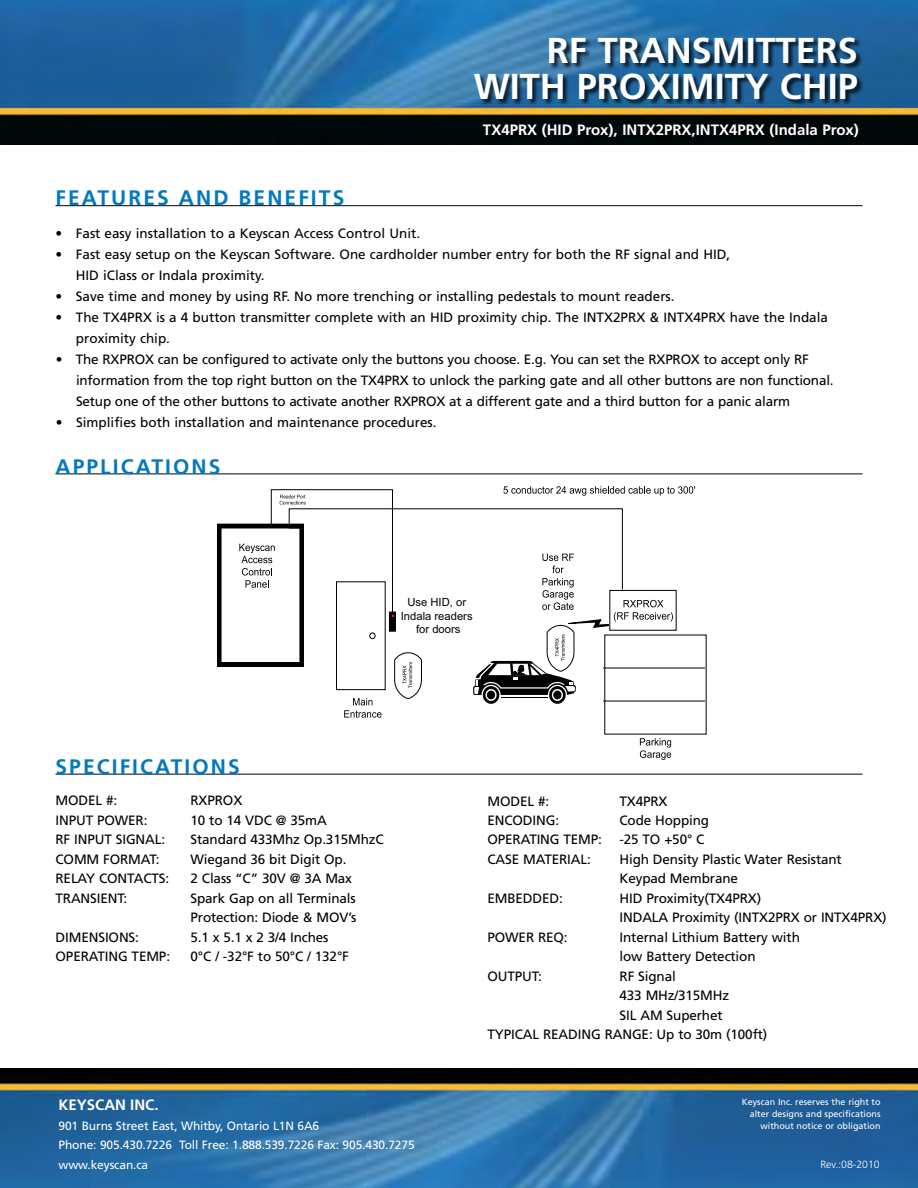
<style>
.page{position:relative;width:918px;height:1188px;background:#fff}
.page>*{position:absolute;margin:0;border:0;box-sizing:border-box;transform-origin:0 0}
.t1{font:700 36px/36px "Frutiger";color:#fff;text-align:right}
.t2{font:700 21px "Frutiger";letter-spacing:.1em;color:#0079c1}
.t3{font:700 15px "Frutiger";color:#fff}
.t4{font:13.5px/19.5px "Frutiger";letter-spacing:-.01em;color:#000}
.t5{font:12px/19.5px "Frutiger";letter-spacing:-.01em;color:#fff}
.t6{font:11.25px/13.5px "Arial";color:#010101;text-align:center}
.t7{font:300 10.5px "Frutiger";color:#fff}
.t8{font:9px/12px "Frutiger";color:#fff;text-align:right}
</style>
<div class="page">
<img style="left:0;top:0;width:918px;height:144px">
<img style="left:0;top:1069px;width:918px;height:119px">
<hr style="left:603px;top:668px;width:102px;height:1px;background:#000">
<hr style="left:603px;top:701px;width:102px;height:1px;background:#000">
<svg style="left:640px;top:738px;width:31px;height:22px"></svg>
<svg style="left:217px;top:486px;width:478px;height:232px"></svg>
<hr style="left:55px;top:774px;width:807px;height:1px;background:#000">
<hr style="left:55px;top:205px;width:807px;height:1px;background:#000">
<hr style="left:55px;top:474px;width:807px;height:1px;background:#000">
<div style="left:474px;top:37px;width:389px;height:69px;background:#000;opacity:.75"></div>
<div style="left:483px;top:124px;width:382px;height:20px;background:#000607"></div>
<h1 class="t1" style="left:474px;top:32px;width:386px">RF TRANSMITTERS<br>WITH PROXIMITY CHIP</h1>
<p class="t3" style="left:483px;top:121px;width:377px">TX4PRX (HID Prox), INTX2PRX,INTX4PRX (Indala Prox)</p>
<h2 class="t2" style="left:55px;top:186px;width:290px">FEATURES AND BENEFITS</h2>
<p class="t4" style="left:55px;top:224px;width:366px">• Fast easy installation to a Keyscan Access Control Unit.</p>
<p class="t4" style="left:76px;top:244px;width:656px;line-height:21px;text-indent:-20px">• Fast easy setup on the Keyscan Software. One cardholder number entry for both the RF signal and HID,<br>HID iClass or Indala proximity.</p>
<p class="t4" style="left:56px;top:287px;width:621px">• Save time and money by using RF. No more trenching or installing pedestals to mount readers.</p>
<p class="t4" style="left:76px;top:307px;width:754px;line-height:21px;text-indent:-20px">• The TX4PRX is a 4 button transmitter complete with an HID proximity chip. The INTX2PRX &amp; INTX4PRX have the Indala proximity chip.</p>
<p class="t4" style="left:76px;top:349px;width:759px;line-height:21px;text-indent:-20px">• The RXPROX can be configured to activate only the buttons you choose. E.g. You can set the RXPROX to accept only RF information from the top right button on the TX4PRX to unlock the parking gate and all other buttons are non functional.<br>Setup one of the other buttons to activate another RXPROX at a different gate and a third button for a panic alarm</p>
<p class="t4" style="left:56px;top:413px;width:382px">• Simplifies both installation and maintenance procedures.</p>
<h2 class="t2" style="left:55px;top:454px;width:166px">APPLICATIONS</h2>
<p class="t6" style="left:401px;top:596px;width:73px">Use HID, or<br>Indala readers for doors</p>
<h2 class="t2" style="left:55px;top:754px;width:186px">SPECIFICATIONS</h2>
<p class="t4" style="left:55px;top:791px;width:63px">MODEL #:</p>
<p class="t4" style="left:190px;top:791px;width:53px">RXPROX</p>
<p class="t4" style="left:55px;top:810px;width:93px">INPUT POWER:</p>
<p class="t4" style="left:190px;top:810px;width:138px">10 to 14 VDC @ 35mA</p>
<p class="t4" style="left:56px;top:830px;width:111px">RF INPUT SIGNAL:</p>
<p class="t4" style="left:191px;top:830px;width:195px">Standard 433Mhz Op.315MhzC</p>
<p class="t4" style="left:56px;top:849px;width:105px">COMM FORMAT:</p>
<p class="t4" style="left:191px;top:849px;width:157px">Wiegand 36 bit Digit Op.</p>
<p class="t4" style="left:56px;top:869px;width:115px">RELAY CONTACTS:</p>
<p class="t4" style="left:191px;top:869px;width:163px">2 Class “C” 30V @ 3A Max</p>
<p class="t4" style="left:56px;top:888px;width:73px">TRANSIENT:</p>
<p class="t4" style="left:191px;top:888px;width:167px">Spark Gap on all Terminals<br>Protection: Diode &amp; MOV’s</p>
<p class="t4" style="left:56px;top:927px;width:85px">DIMENSIONS:</p>
<p class="t4" style="left:191px;top:927px;width:139px">5.1 x 5.1 x 2 3/4 Inches</p>
<p class="t4" style="left:56px;top:947px;width:116px">OPERATING TEMP:</p>
<p class="t4" style="left:191px;top:947px;width:160px">0°C / -32°F to 50°C / 132°F</p>
<p class="t3" style="left:59px;top:1096px;width:102px">KEYSCAN INC.</p>
<p class="t5" style="left:59px;top:1116px;width:358px">901 Burns Street East, Whitby, Ontario L1N 6A6<br>Phone: 905.430.7226 Toll Free: 1.888.539.7226 Fax: 905.430.7275 www.keyscan.ca</p>
<p class="t4" style="left:488px;top:791px;width:63px">MODEL #:</p>
<p class="t4" style="left:620px;top:791px;width:50px">TX4PRX</p>
<p class="t4" style="left:488px;top:810px;width:73px">ENCODING:</p>
<p class="t4" style="left:620px;top:810px;width:91px">Code Hopping</p>
<p class="t4" style="left:488px;top:830px;width:116px">OPERATING TEMP:</p>
<p class="t4" style="left:620px;top:830px;width:87px">-25 TO +50° C</p>
<p class="t4" style="left:488px;top:849px;width:105px">CASE MATERIAL:</p>
<p class="t4" style="left:620px;top:849px;width:224px">High Density Plastic Water Resistant<br>Keypad Membrane</p>
<p class="t4" style="left:488px;top:888px;width:77px">EMBEDDED:</p>
<p class="t4" style="left:620px;top:888px;width:269px">HID Proximity(TX4PRX)<br>INDALA Proximity (INTX2PRX or INTX4PRX)</p>
<p class="t4" style="left:488px;top:927px;width:82px">POWER REQ:</p>
<p class="t4" style="left:620px;top:927px;width:182px">Internal Lithium Battery with low Battery Detection</p>
<p class="t4" style="left:488px;top:966px;width:56px">OUTPUT:</p>
<p class="t4" style="left:620px;top:966px;width:58px">RF Signal</p>
<p class="t4" style="left:620px;top:986px;width:111px">433 MHz/315MHz</p>
<p class="t4" style="left:620px;top:1005px;width:105px">SIL AM Superhet</p>
<p class="t4" style="left:488px;top:1025px;width:281px">TYPICAL READING RANGE: Up to 30m (100ft)</p>
<p class="t8" style="left:742px;top:1096px;width:140px">Keyscan Inc. reserves the right to alter designs and specifications without notice or obligation</p>
<p class="t7" style="left:820px;top:1158px;width:61px">Rev.:08-2010</p>
</div>
